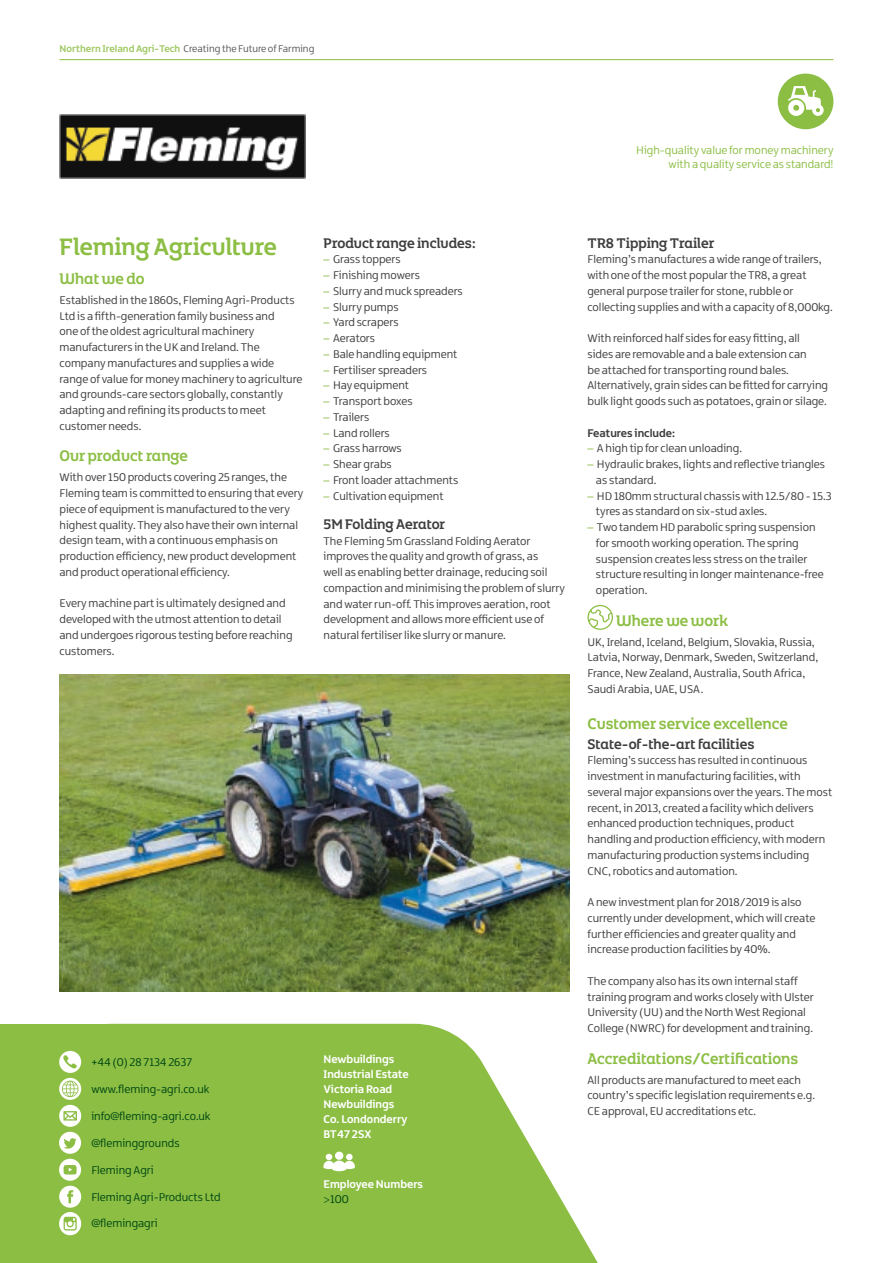
<style>
.page{position:relative;width:893px;height:1263px;background:#fff}
.page>*{position:absolute;margin:0;border:0;box-sizing:border-box;transform-origin:0 0}
.t1{font:25.5px "Northern Ireland Headline";color:#8cbe44}
.t2{font:16.5px "Northern Ireland Headline";color:#8cbe44}
.t3{font:15px "Northern Ireland Headline";color:#3e3e3f}
.t4{font:12px/15.8px "Northern Ireland";color:#3e3e3f}
.t5{font:12px "Northern Ireland";color:#004713}
.t6{font:700 12px/15px "Northern Ireland";color:#fff}
.t7{font:12px/13.5px "Northern Ireland";color:#8cbe44;text-align:right}
.t8{font:700 12px "Northern Ireland";color:#3e3e3f}
.t9{font:10.5px "Northern Ireland";color:#57585a}
.s1{font-weight:700;color:#a2c966}
.s2{color:#8cbe44}
.s3{font-family:"Minion Pro";font-weight:400;color:#004713}
.s4{font-weight:400;color:#004713}
</style>
<div class="page">
<hr style="left:60px;top:59px;width:773px;height:1px;background:#98c452">
<svg style="left:249px;top:1024px;width:349px;height:239px;fill:#8cbe44"></svg>
<div style="left:0;top:1024px;width:249px;height:239px;background:#8cbe44"></div>
<img style="left:60px;top:115px;width:245px;height:64px">
<svg style="left:335px;top:1151px;width:8px;height:9px"></svg>
<svg style="left:323px;top:1154px;width:32px;height:17px"></svg>
<svg style="left:587px;top:605px;width:26px;height:25px"></svg>
<img style="left:60px;top:675px;width:509px;height:316px">
<svg style="left:59px;top:1051px;width:22px;height:184px"></svg>
<svg style="left:778px;top:74px;width:55px;height:55px"></svg>
<p class="t9" style="left:60px;top:42px;width:256px"><span class="s1">Northern Ireland Agri-Tech</span> Creating the Future of Farming</p>
<p class="t7" style="left:636px;top:144px;width:199px">High-quality value for money machinery with a quality service as standard!</p>
<h1 class="t1" style="left:60px;top:231px;width:219px">Fleming Agriculture</h1>
<h2 class="t2" style="left:60px;top:268px;width:87px">What we do</h2>
<p class="t4" style="left:60px;top:292px;width:244px">Established in the 1860s, Fleming Agri-Products Ltd is a fifth-generation family business and<br>one of the oldest agricultural machinery manufacturers in the UK and Ireland. The company manufactures and supplies a wide range of value for money machinery to agriculture and grounds-care sectors globally, constantly adapting and refining its products to meet customer needs.</p>
<h2 class="t2" style="left:60px;top:445px;width:130px">Our product range</h2>
<p class="t4" style="left:60px;top:470px;width:245px">With over 150 products covering 25 ranges, the Fleming team is committed to ensuring that every piece of equipment is manufactured to the very highest quality. They also have their own internal design team, with a continuous emphasis on production efficiency, new product development and product operational efficiency.</p>
<p class="t4" style="left:60px;top:596px;width:235px">Every machine part is ultimately designed and developed with the utmost attention to detail and undergoes rigorous testing before reaching customers.</p>
<p class="t3" style="left:323px;top:233px;width:154px">Product range includes:</p>
<p class="t4" style="left:323px;top:252px;width:79px"><span class="s2">–</span> Grass toppers</p>
<p class="t4" style="left:323px;top:267px;width:98px"><span class="s2">–</span> Finishing mowers</p>
<p class="t4" style="left:323px;top:283px;width:141px"><span class="s2">–</span> Slurry and muck spreaders</p>
<p class="t4" style="left:323px;top:299px;width:77px"><span class="s2">–</span> Slurry pumps</p>
<p class="t4" style="left:323px;top:315px;width:77px"><span class="s2">–</span> Yard scrapers</p>
<p class="t4" style="left:323px;top:330px;width:53px"><span class="s2">–</span> Aerators</p>
<p class="t4" style="left:323px;top:346px;width:135px"><span class="s2">–</span> Bale handling equipment</p>
<p class="t4" style="left:323px;top:362px;width:105px"><span class="s2">–</span> Fertiliser spreaders</p>
<p class="t4" style="left:323px;top:378px;width:87px"><span class="s2">–</span> Hay equipment</p>
<p class="t4" style="left:323px;top:393px;width:91px"><span class="s2">–</span> Transport boxes</p>
<p class="t4" style="left:323px;top:409px;width:47px"><span class="s2">–</span> Trailers</p>
<p class="t4" style="left:323px;top:425px;width:68px"><span class="s2">–</span> Land rollers</p>
<p class="t4" style="left:323px;top:441px;width:80px"><span class="s2">–</span> Grass harrows</p>
<p class="t4" style="left:323px;top:456px;width:70px"><span class="s2">–</span> Shear grabs</p>
<p class="t4" style="left:323px;top:472px;width:136px"><span class="s2">–</span> Front loader attachments</p>
<p class="t4" style="left:323px;top:488px;width:122px"><span class="s2">–</span> Cultivation equipment</p>
<p class="t3" style="left:323px;top:514px;width:123px">5M Folding Aerator</p>
<p class="t4" style="left:323px;top:533px;width:243px">The Fleming 5m Grassland Folding Aerator improves the quality and growth of grass, as<br>well as enabling better drainage, reducing soil compaction and minimising the problem of slurry and water run-off. This improves aeration, root development and allows more efficient use of natural fertiliser like slurry or manure.</p>
<p class="t5" style="left:91px;top:1055px;width:102px">+44 (0) 28 7134 2637</p>
<p class="t5" style="left:91px;top:1082px;width:120px">www.fleming-agri.co.uk</p>
<p class="t5" style="left:91px;top:1109px;width:121px">info@fleming-agri.co.uk</p>
<p class="t5" style="left:91px;top:1136px;width:90px">@fleminggrounds</p>
<p class="t5" style="left:91px;top:1163px;width:64px">Fleming Agri</p>
<p class="t5" style="left:91px;top:1190px;width:131px">Fleming Agri-Products Ltd</p>
<p class="t5" style="left:91px;top:1217px;width:68px">@flemingagri</p>
<p class="t6" style="left:323px;top:1051px;width:87px">Newbuildings<br>Industrial Estate<br>Victoria Road<br>Newbuildings<br>Co. Londonderry<br>BT47 2SX</p>
<p class="t6" style="left:323px;top:1176px;width:101px">Employee Numbers <span class="s3">&gt;</span><span class="s4">100</span></p>
<p class="t3" style="left:587px;top:233px;width:129px">TR8 Tipping Trailer</p>
<p class="t4" style="left:587px;top:252px;width:247px">Fleming’s manufactures a wide range of trailers, with one of the most popular the TR8, a great general purpose trailer for stone, rubble or collecting supplies and with a capacity of 8,000kg.</p>
<p class="t4" style="left:587px;top:330px;width:242px">With reinforced half sides for easy fitting, all sides are removable and a bale extension can<br>be attached for transporting round bales.<br>Alternatively, grain sides can be fitted for carrying bulk light goods such as potatoes, grain or silage.</p>
<p class="t8" style="left:587px;top:425px;width:89px">Features include:</p>
<p class="t4" style="left:587px;top:441px;width:156px"><span class="s2">–</span> A high tip for clean unloading.</p>
<p class="t4" style="left:596px;top:456px;width:231px;text-indent:-9px"><span class="s2">–</span> Hydraulic brakes, lights and reflective triangles as standard.</p>
<p class="t4" style="left:596px;top:488px;width:237px;text-indent:-9px"><span class="s2">–</span> HD 180mm structural chassis with 12.5/80 - 15.3 tyres as standard on six-stud axles.</p>
<p class="t4" style="left:596px;top:519px;width:229px;text-indent:-9px"><span class="s2">–</span> Two tandem HD parabolic spring suspension for smooth working operation. The spring suspension creates less stress on the trailer structure resulting in longer maintenance-free operation.</p>
<h2 class="t2" style="left:616px;top:610px;width:114px">Where we work</h2>
<p class="t4" style="left:587px;top:634px;width:232px">UK, Ireland, Iceland, Belgium, Slovakia, Russia, Latvia, Norway, Denmark, Sweden, Switzerland, France, New Zealand, Australia, South Africa, Saudi Arabia, UAE, USA.</p>
<h2 class="t2" style="left:587px;top:713px;width:202px">Customer service excellence</h2>
<p class="t3" style="left:587px;top:734px;width:169px">State-of-the-art facilities</p>
<p class="t4" style="left:587px;top:753px;width:246px">Fleming’s success has resulted in continuous investment in manufacturing facilities, with several major expansions over the years. The most recent, in 2013, created a facility which delivers enhanced production techniques, product handling and production efficiency, with modern manufacturing production systems including CNC, robotics and automation.</p>
<p class="t4" style="left:587px;top:894px;width:229px">A new investment plan for 2018/2019 is also currently under development, which will create further efficiencies and greater quality and increase production facilities by 40%.</p>
<p class="t4" style="left:587px;top:973px;width:228px">The company also has its own internal staff training program and works closely with Ulster University (UU) and the North West Regional College (NWRC) for development and training.</p>
<h2 class="t2" style="left:587px;top:1048px;width:212px">Accreditations/Certifications</h2>
<p class="t4" style="left:587px;top:1072px;width:229px">All products are manufactured to meet each country’s specific legislation requirements e.g.<br>CE approval, EU accreditations etc.</p>
</div>
